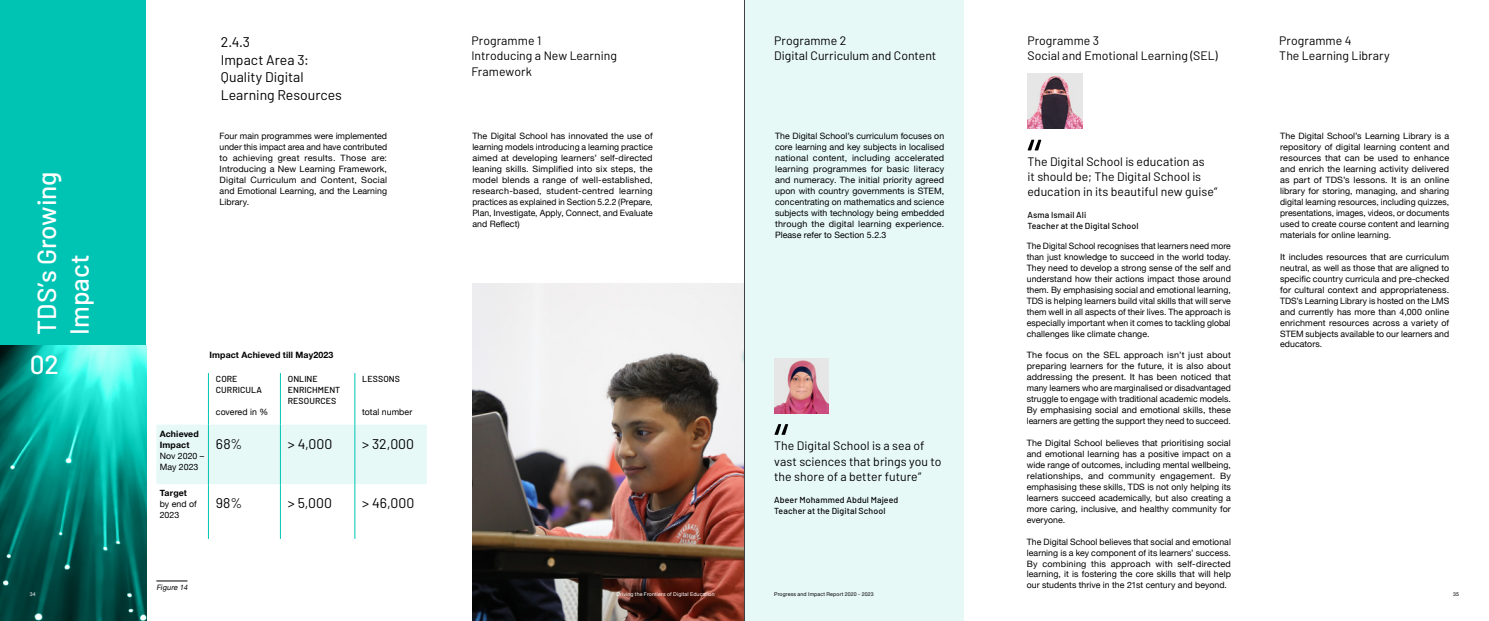
<style>
.page{position:relative;width:1489px;height:621px;background:#fff}
.page>*{position:absolute;margin:0;border:0;box-sizing:border-box;transform-origin:0 0}
.t1{font:52.5px "Barlow";color:#000}
.t2{font:500 26.25px/32.8px "Barlow";color:#fff}
.t3{font:14px/17.5px "Barlow";letter-spacing:.005em;color:#000}
.t4{font:12.25px/15.3px "Barlow";color:#000}
.t5{font:8.75px/10.9px "Helvetica Neue";letter-spacing:.005em;color:#000;text-align:justify}
.t6{font:500 8.75px/10.9px "Barlow";letter-spacing:.015em;color:#000}
.t7{font:700 8.75px/10.9px "Helvetica Neue";letter-spacing:.015em;color:#000}
.t8{font:italic 7.44px "Helvetica Neue";color:#000}
.t9{font:5.25px "Helvetica Neue";letter-spacing:.025em;color:#fff}
.t10{font:5.25px "Helvetica Neue";letter-spacing:.025em;color:#000}
</style>
<div class="page">
<div style="left:744px;top:0;width:219px;height:620px;background:#e6f9f7"></div>
<img style="left:472px;top:283px;width:272px;height:337px">
<img style="left:774px;top:358px;width:54px;height:54px">
<img style="left:1027px;top:74px;width:54px;height:54px">
<div style="left:156px;top:424px;width:271px;height:60px;background:#e6f9f7"></div>
<hr style="left:208px;top:373px;width:1px;height:51px;background:#00c4b3">
<hr style="left:280px;top:373px;width:1px;height:51px;background:#00c4b3">
<hr style="left:354px;top:373px;width:1px;height:51px;background:#00c4b3">
<hr style="left:208px;top:424px;width:1px;height:60px;background:#00c4b3">
<hr style="left:280px;top:424px;width:1px;height:60px;background:#00c4b3">
<hr style="left:354px;top:424px;width:1px;height:60px;background:#00c4b3">
<hr style="left:208px;top:484px;width:1px;height:54px;background:#00c4b3">
<hr style="left:280px;top:484px;width:1px;height:54px;background:#00c4b3">
<hr style="left:354px;top:484px;width:1px;height:54px;background:#00c4b3">
<hr style="left:156px;top:580px;width:31px;height:1px;background:#000">
<div style="left:0;top:0;width:146px;height:620px;background:#00c4b3"></div>
<img style="left:0;top:345px;width:146px;height:275px">
<hr style="left:744px;top:0;width:1px;height:620px;background:#404040">
<h3 class="t3" style="left:221px;top:33px;width:123px">2.4.3<br>Impact Area 3:<br>Quality Digital<br>Learning Resources</h3>
<h3 class="t4" style="left:471px;top:33px;width:147px">Programme 1<br>Introducing a New Learning<br>Framework</h3>
<h3 class="t4" style="left:774px;top:33px;width:164px">Programme 2<br>Digital Curriculum and Content</h3>
<h3 class="t4" style="left:1027px;top:33px;width:192px">Programme 3<br>Social and Emotional Learning (SEL)</h3>
<h3 class="t4" style="left:1279px;top:33px;width:112px">Programme 4<br>The Learning Library</h3>
<p class="t5" style="left:220px;top:131px;width:169px">Four main programmes were implemented under this impact area and have contributed to achieving great results. Those are:<br>Introducing a New Learning Framework, Digital Curriculum and Content, Social and Emotional Learning, and the Learning Library.</p>
<p class="t5" style="left:472px;top:131px;width:182px">The Digital School has innovated the use of learning models introducing a learning practice aimed at developing learners’ self-directed leaning skills. Simplified into six steps, the model blends a range of well-established, research-based, student-centred learning practices as explained in Section 5.2.2 (Prepare, Plan, Investigate, Apply, Connect, and Evaluate and Reflect)</p>
<p class="t5" style="left:775px;top:131px;width:171px">The Digital School’s curriculum focuses on core learning and key subjects in localised national content, including accelerated learning programmes for basic literacy and numeracy. The initial priority agreed upon with country governments is STEM, concentrating on mathematics and science subjects with technology being embedded through the digital learning experience.<br>Please refer to Section 5.2.3</p>
<p class="t5" style="left:1279px;top:131px;width:171px">The Digital School’s Learning Library is a repository of digital learning content and resources that can be used to enhance and enrich the learning activity delivered as part of TDS’s lessons. It is an online library for storing, managing, and sharing digital learning resources, including quizzes, presentations, images, videos, or documents used to create course content and learning materials for online learning.</p>
<p class="t5" style="left:1279px;top:251px;width:171px">It includes resources that are curriculum neutral, as well as those that are aligned to specific country curricula and pre-checked for cultural context and appropriateness.<br>TDS’s Learning Library is hosted on the LMS and currently has more than 4,000 online enrichment resources across a variety of STEM subjects available to our learners and educators.</p>
<h1 class="t1" style="left:1027px;top:125px;width:16px">“</h1>
<h3 class="t4" style="left:1027px;top:153px;width:191px">The Digital School is education as<br>it should be; The Digital School is education in its beautiful new guise”</h3>
<p class="t6" style="left:1027px;top:209px;width:113px">Asma Ismail Ali<br>Teacher at the Digital School</p>
<h2 class="t2" style="left:30px;top:334px;width:165px;rotate:-90deg">TDS’s Growing<br>Impact</h2>
<h2 class="t2" style="left:30px;top:347px;width:31px">02</h2>
<p class="t5" style="left:1026px;top:240px;width:206px">The Digital School recognises that learners need more than just knowledge to succeed in the world today.<br>They need to develop a strong sense of the self and understand how their actions impact those around them. By emphasising social and emotional learning, TDS is helping learners build vital skills that will serve them well in all aspects of their lives. The approach is especially important when it comes to tackling global challenges like climate change.</p>
<p class="t5" style="left:1026px;top:350px;width:206px">The focus on the SEL approach isn’t just about preparing learners for the future, it is also about addressing the present. It has been noticed that many learners who are marginalised or disadvantaged struggle to engage with traditional academic models.<br>By emphasising social and emotional skills, these learners are getting the support they need to succeed.</p>
<p class="t5" style="left:1026px;top:437px;width:206px">The Digital School believes that prioritising social and emotional learning has a positive impact on a wide range of outcomes, including mental wellbeing, relationships, and community engagement. By emphasising these skills, TDS is not only helping its learners succeed academically, but also creating a more caring, inclusive, and healthy community for everyone.</p>
<p class="t5" style="left:1026px;top:536px;width:206px">The Digital School believes that social and emotional learning is a key component of its learners’ success.<br>By combining this approach with self-directed learning, it is fostering the core skills that will help our students thrive in the 21st century and beyond.</p>
<p class="t7" style="left:209px;top:350px;width:125px">Impact Achieved till May2023</p>
<p class="t6" style="left:216px;top:372px;width:48px">CORE<br>CURRICULA</p>
<p class="t5" style="left:216px;top:406px;width:54px">covered in %</p>
<p class="t6" style="left:288px;top:372px;width:54px">ONLINE<br>ENRICHMENT<br>RESOURCES</p>
<p class="t6" style="left:362px;top:372px;width:39px">LESSONS</p>
<p class="t5" style="left:362px;top:406px;width:51px">total number</p>
<h1 class="t1" style="left:774px;top:409px;width:16px">“</h1>
<p class="t7" style="left:160px;top:428px;width:40px">Achieved<br>Impact</p>
<p class="t5" style="left:160px;top:450px;width:46px">Nov 2020 –<br>May 2023</p>
<h3 class="t3" style="left:216px;top:434px;width:28px">68%</h3>
<h3 class="t3" style="left:288px;top:434px;width:46px">&gt; 4,000</h3>
<h3 class="t3" style="left:362px;top:434px;width:53px">&gt; 32,000</h3>
<h3 class="t4" style="left:774px;top:437px;width:169px">The Digital School is a sea of vast sciences that brings you to the shore of a better future”</h3>
<p class="t6" style="left:774px;top:493px;width:125px">Abeer Mohammed Abdul Majeed<br>Teacher at the Digital School</p>
<p class="t7" style="left:160px;top:487px;width:29px">Target</p>
<p class="t5" style="left:160px;top:498px;width:38px">by end of<br>2023</p>
<h3 class="t3" style="left:216px;top:493px;width:28px">98%</h3>
<h3 class="t3" style="left:288px;top:493px;width:46px">&gt; 5,000</h3>
<h3 class="t3" style="left:362px;top:493px;width:54px">&gt; 46,000</h3>
<p class="t8" style="left:156px;top:581px;width:35px">Figure 14</p>
<p class="t9" style="left:30px;top:590px;width:7px">34</p>
<p class="t9" style="left:616px;top:590px;width:100px">Driving the Frontiers of Digital Education</p>
<p class="t10" style="left:774px;top:590px;width:101px">Progress and Impact Report 2020 - 2023</p>
<p class="t10" style="left:1452px;top:590px;width:7px">35</p>
</div>
